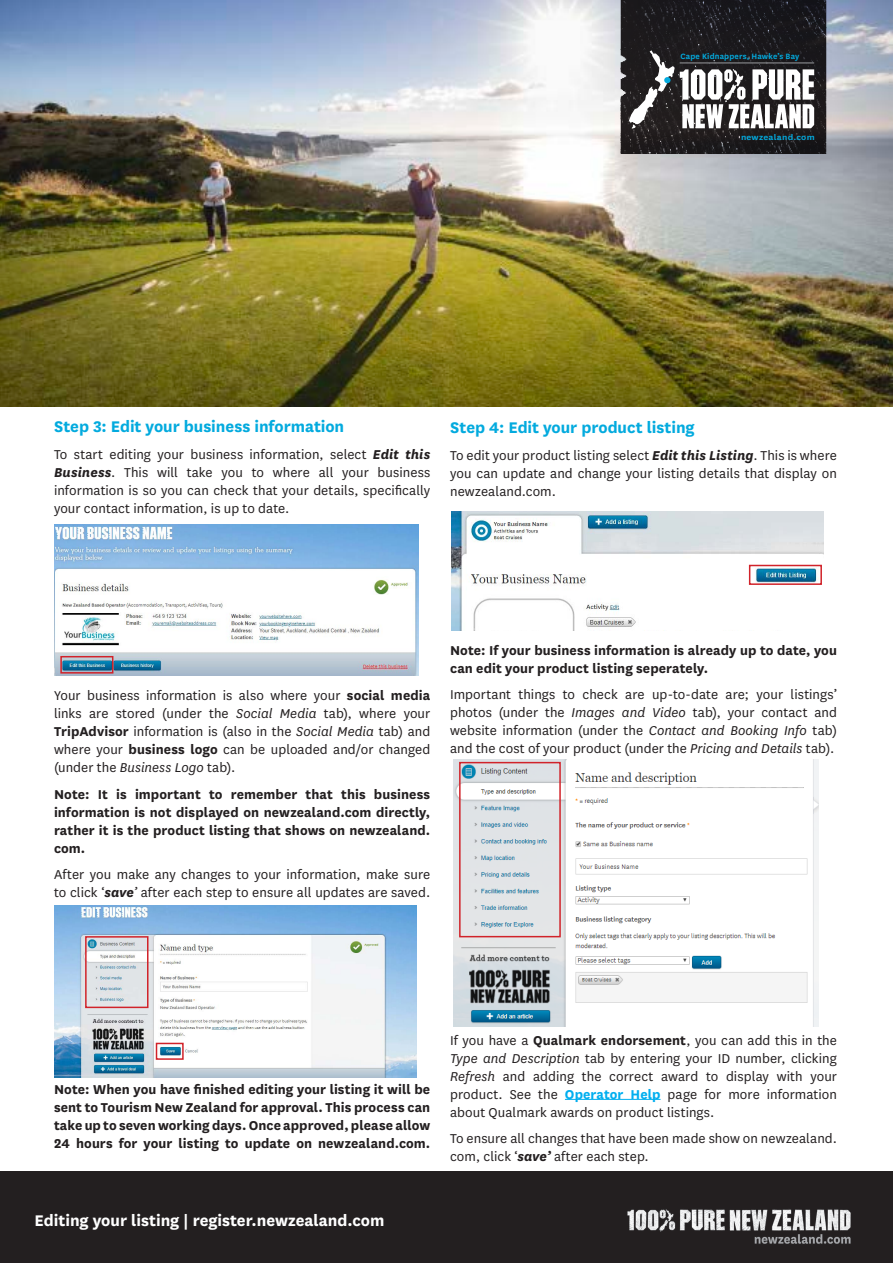
<style>
.page{position:relative;width:893px;height:1263px;background:#fff}
.page>*{position:absolute;margin:0;border:0;box-sizing:border-box;transform-origin:0 0}
.Body{font:700 18px "National";letter-spacing:-.005em;color:#03aade}
.t1{font:700 18px "National";color:#fff}
.Body-2{font:15px/18px "National";letter-spacing:.005em;color:#231f20;text-align:justify}
.Body-3{font:700 15px/18px "National";letter-spacing:.005em;color:#231f20;text-align:justify}
.Body-4{font:600 9px "National";letter-spacing:.02em;color:#03aade}
.Body-5{font:600 9px "National";letter-spacing:.02em;color:#03aade;scale:1.12 1}
.s1{font-weight:700;font-style:italic}
.s2{font-weight:700}
.s3{font-style:italic}
.s4{font-weight:700;color:#00aeef}
</style>
<div class="page">
<img style="left:0;top:0;width:893px;height:406px">
<img style="left:615px;top:0;width:217px;height:154px">
<svg style="left:629px;top:50px;width:185px;height:79px"></svg>
<div style="left:0;top:1171px;width:893px;height:92px;background:#231f20"></div>
<img style="left:620px;top:1202px;width:232px;height:46px">
<hr style="left:565px;top:1099px;width:96px;height:1px;background:#00aeef">
<img style="left:54px;top:905px;width:362px;height:172px">
<img style="left:451px;top:512px;width:372px;height:119px">
<img style="left:453px;top:759px;width:366px;height:267px">
<img style="left:54px;top:524px;width:364px;height:151px">
<div style="left:60px;top:656px;width:53px;height:18px;border:2px solid #d1232a"></div>
<div style="left:85px;top:936px;width:63px;height:72px;border:2px solid #d1232a"></div>
<div style="left:156px;top:1043px;width:28px;height:17px;border:2px solid #d1232a"></div>
<div style="left:749px;top:565px;width:73px;height:20px;border:2px solid #d1232a"></div>
<div style="left:573px;top:1018px;width:174px;height:14px;background:#fff"></div>
<div style="left:459px;top:762px;width:102px;height:175px;border:2px solid #d1232a"></div>
<p class="Body-4" style="left:680px;top:50px;width:121px">Cape Kidnappers, Hawke’s Bay</p>
<p class="Body-5" style="left:741px;top:131px;width:67px">newzealand.com</p>
<p class="Body" style="left:54px;top:414px;width:292px">Step 3: Edit your business information</p>
<p class="Body-2" style="left:54px;top:444px;width:378px">To start editing your business information, select <span class="s1">Edit this Business</span>. This will take you to where all your business information is so you can check that your details, specifically your contact information, is up to date.</p>
<p class="Body" style="left:450px;top:415px;width:246px">Step 4: Edit your product listing</p>
<p class="Body-2" style="left:450px;top:446px;width:388px">To edit your product listing select <span class="s1">Edit this Listing</span>. This is where you can update and change your listing details that display on newzealand.com.</p>
<p class="Body-2" style="left:54px;top:686px;width:378px">Your business information is also where your <span class="s2">social media </span>links are stored (under the <span class="s3">Social Media</span> tab), where your <span class="s2">TripAdvisor</span> information is (also in the <span class="s3">Social Media</span> tab) and where your <span class="s2">business logo</span> can be uploaded and/or changed (under the <span class="s3">Business Logo</span> tab).</p>
<p class="Body-3" style="left:54px;top:784px;width:378px">Note: It is important to remember that this business information is not displayed on newzealand.com directly, rather it is the product listing that shows on newzealand. com.</p>
<p class="Body-2" style="left:54px;top:865px;width:378px">After you make any changes to your information, make sure to click ‘<span class="s1">save</span><span class="s3">’</span> after each step to ensure all updates are saved.</p>
<p class="Body-3" style="left:450px;top:640px;width:388px">Note: If your business information is already up to date, you can edit your product listing seperately.</p>
<p class="Body-2" style="left:450px;top:685px;width:388px">Important things to check are up-to-date are; your listings’ photos (under the <span class="s3">Images and Video</span> tab), your contact and website information (under the <span class="s3">Contact and Booking Info</span> tab) and the cost of your product (under the <span class="s3">Pricing and Details</span> tab).</p>
<p class="Body-3" style="left:54px;top:1079px;width:378px">Note: When you have finished editing your listing it will be sent to Tourism New Zealand for approval. This process can take up to seven working days. Once approved, please allow 24 hours for your listing to update on newzealand.com.</p>
<p class="t1" style="left:34px;top:1208px;width:352px">Editing your listing | register.newzealand.com</p>
<p class="Body-2" style="left:450px;top:1031px;width:388px">If you have a <span class="s2">Qualmark endorsement</span>, you can add this in the <span class="s3">Type and Description</span> tab by entering your ID number, clicking <span class="s3">Refresh</span> and adding the correct award to display with your product. See the <span class="s4">Operator Help</span> page for more information about Qualmark awards on product listings.</p>
<p class="Body-2" style="left:450px;top:1129px;width:388px">To ensure all changes that have been made show on newzealand. com, click ‘<span class="s1">save’</span> after each step.</p>
</div>
